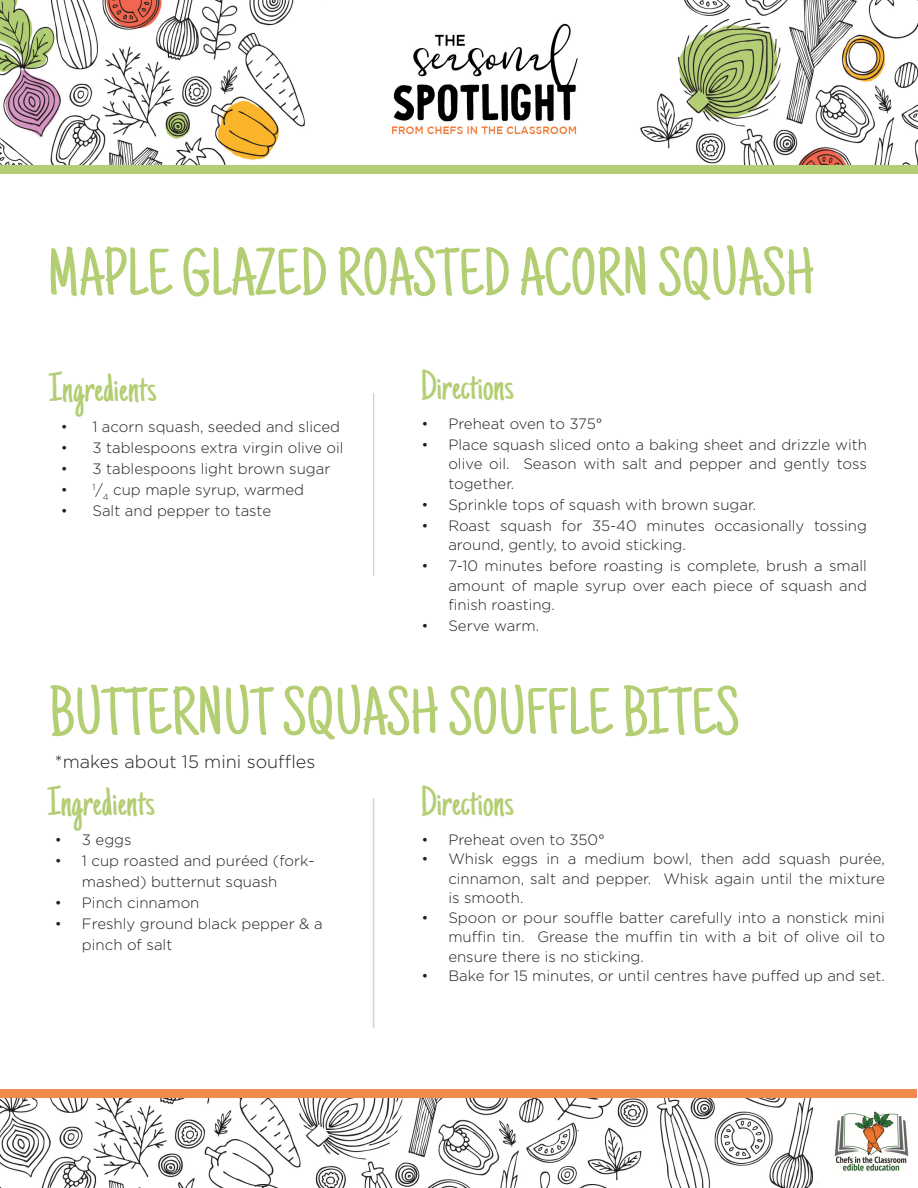
<style>
.page{position:relative;width:918px;height:1188px;background:#fff}
.page>*{position:absolute;margin:0;border:0;box-sizing:border-box;transform-origin:0 0}
.t1{font:67.5px "Just Another Hand";color:#b4ce73}
.t2{font:42px "Just Another Hand";color:#b3cd72}
.t3{font:300 18px "Gotham";color:#231f20}
.t4{font:300 15px/19.5px "Gotham";color:#231f20;text-align:justify}
</style>
<div class="page">
<img style="left:0;top:0;width:917px;height:165px">
<img style="left:0;top:1098px;width:909px;height:90px">
<div style="left:0;top:165px;width:918px;height:9px;background:#b4ce75"></div>
<div style="left:1px;top:1089px;width:916px;height:9px;background:#f18b4d"></div>
<hr style="left:373px;top:393px;width:1px;height:183px;background:#231f20">
<hr style="left:373px;top:798px;width:1px;height:230px;background:#231f20">
<p class="t1" style="left:47px;top:234px;width:768px">MAPLE GLAZED ROASTED ACORN SQUASH</p>
<p class="t2" style="left:49px;top:363px;width:109px">Ingredients</p>
<p class="t4" style="left:61px;top:417px;width:281px">• 1 acorn squash, seeded and sliced</p>
<p class="t4" style="left:61px;top:438px;width:284px">• 3 tablespoons extra virgin olive oil</p>
<p class="t4" style="left:61px;top:459px;width:271px">• 3 tablespoons light brown sugar</p>
<p class="t4" style="left:61px;top:480px;width:245px">• <sup>1</sup>/<sub>4</sub> cup maple syrup, warmed</p>
<p class="t4" style="left:61px;top:501px;width:212px">• Salt and pepper to taste</p>
<p class="t2" style="left:421px;top:362px;width:94px">Directions</p>
<p class="t4" style="left:421px;top:413px;width:183px">• Preheat oven to 375°</p>
<p class="t4" style="left:448px;top:434px;width:420px;text-indent:-27px">• Place squash sliced onto a baking sheet and drizzle with olive oil. Season with salt and pepper and gently toss together.</p>
<p class="t4" style="left:421px;top:494px;width:336px">• Sprinkle tops of squash with brown sugar.</p>
<p class="t4" style="left:448px;top:515px;width:420px;text-indent:-27px">• Roast squash for 35-40 minutes occasionally tossing around, gently, to avoid sticking.</p>
<p class="t4" style="left:448px;top:556px;width:420px;text-indent:-27px">• 7-10 minutes before roasting is complete, brush a small amount of maple syrup over each piece of squash and finish roasting.</p>
<p class="t4" style="left:421px;top:616px;width:119px">• Serve warm.</p>
<p class="t1" style="left:49px;top:673px;width:692px">BUTTERNUT SQUASH SOUFFLE BITES</p>
<p class="t3" style="left:55px;top:751px;width:262px">*makes about 15 mini souffles</p>
<p class="t2" style="left:47px;top:777px;width:109px">Ingredients</p>
<p class="t4" style="left:55px;top:829px;width:78px">• 3 eggs</p>
<p class="t4" style="left:82px;top:850px;width:234px;line-height:21px;text-indent:-27px">• 1 cup roasted and puréed (fork&shy;mashed) butternut squash</p>
<p class="t4" style="left:55px;top:892px;width:146px">• Pinch cinnamon</p>
<p class="t4" style="left:82px;top:913px;width:242px;line-height:21px;text-indent:-27px">• Freshly ground black pepper &amp; a pinch of salt</p>
<p class="t2" style="left:421px;top:777px;width:94px">Directions</p>
<p class="t4" style="left:421px;top:829px;width:185px">• Preheat oven to 350°</p>
<p class="t4" style="left:448px;top:849px;width:438px;text-indent:-27px">• Whisk eggs in a medium bowl, then add squash purée, cinnamon, salt and pepper. Whisk again until the mixture is smooth.</p>
<p class="t4" style="left:448px;top:907px;width:438px;text-indent:-27px">• Spoon or pour souffle batter carefully into a nonstick mini muffin tin. Grease the muffin tin with a bit of olive oil to ensure there is no sticking.</p>
<p class="t4" style="left:421px;top:966px;width:465px">• Bake for 15 minutes, or until centres have puffed up and set.</p>
</div>
